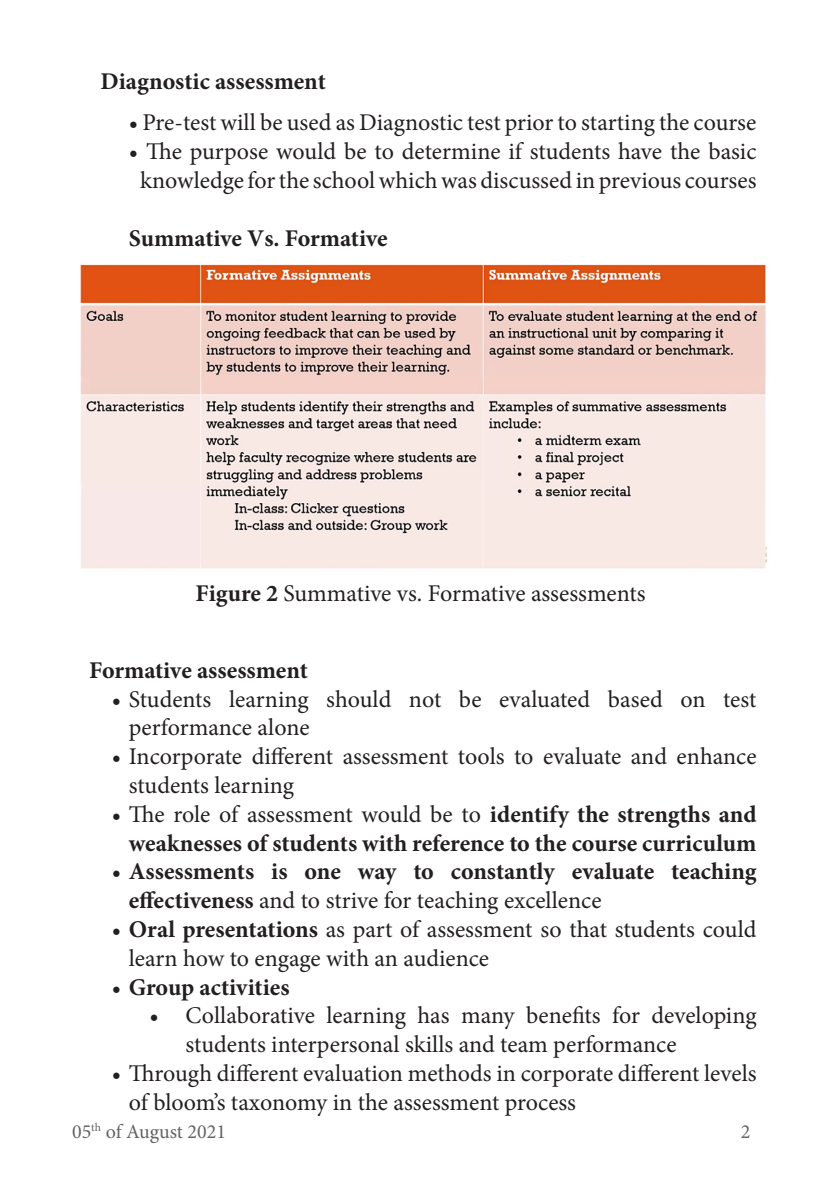
<style>
.page{position:relative;width:840px;height:1191px;background:#fff}
.page>*{position:absolute;margin:0;border:0;box-sizing:border-box;transform-origin:0 0}
.t1{font:24px/28.8px "Minion Pro";color:#231f20}
.t2{font:700 24px/28.8px "Minion Pro";color:#231f20;text-align:right}
.t3{font:20px "Minion Pro";color:#636366}
.s1{font-weight:700}
.s2{font-weight:400}
</style>
<div class="page">
<img style="left:80px;top:264px;width:687px;height:305px">
<p class="t2" style="left:100px;top:67px;width:227px">Diagnostic assessment</p>
<p class="t1" style="left:129px;top:108px;width:628px">• Pre-test will be used as Diagnostic test prior to starting the course</p>
<p class="t1" style="left:129px;top:137px;width:629px;text-align:center">• The purpose would be to determine if students have the basic knowledge for the school which was discussed in previous courses</p>
<p class="t2" style="left:129px;top:223px;width:260px">Summative Vs. Formative</p>
<p class="t1" style="left:195px;top:579px;width:451px"><span class="s1">Figure 2</span> Summative vs. Formative assessments</p>
<p class="t2" style="left:89px;top:655px;width:220px">Formative assessment</p>
<p class="t1" style="left:129px;top:684px;width:628px;text-indent:-17px">• Students learning should not be evaluated based on test performance alone</p>
<p class="t1" style="left:129px;top:742px;width:629px;text-indent:-17px">• Incorporate different assessment tools to evaluate and enhance students learning</p>
<p class="t2" style="left:112px;top:799px;width:646px"><span class="s2">• The role of assessment would be to</span> identify the strengths and weaknesses of students with reference to the course curriculum</p>
<p class="t2" style="left:129px;top:857px;width:629px;text-align:left;text-indent:-17px"><span class="s2">•</span> Assessments is one way to constantly evaluate teaching effectiveness <span class="s2">and to strive for teaching excellence</span></p>
<p class="t1" style="left:129px;top:915px;width:629px;text-indent:-17px">• <span class="s1">Oral presentations</span> as part of assessment so that students could learn how to engage with an audience</p>
<p class="t2" style="left:112px;top:972px;width:179px"><span class="s2">•</span> Group activities</p>
<p class="t1" style="left:185px;top:1001px;width:572px;text-indent:-36px">• Collaborative learning has many benefits for developing students interpersonal skills and team performance</p>
<p class="t1" style="left:129px;top:1059px;width:628px;text-indent:-17px">• Through different evaluation methods in corporate different levels of bloom’s taxonomy in the assessment process</p>
<p class="t3" style="left:72px;top:1118px;width:155px">05<sup>th</sup> of August 2021</p>
<p class="t3" style="left:740px;top:1118px;width:11px">2</p>
</div>
